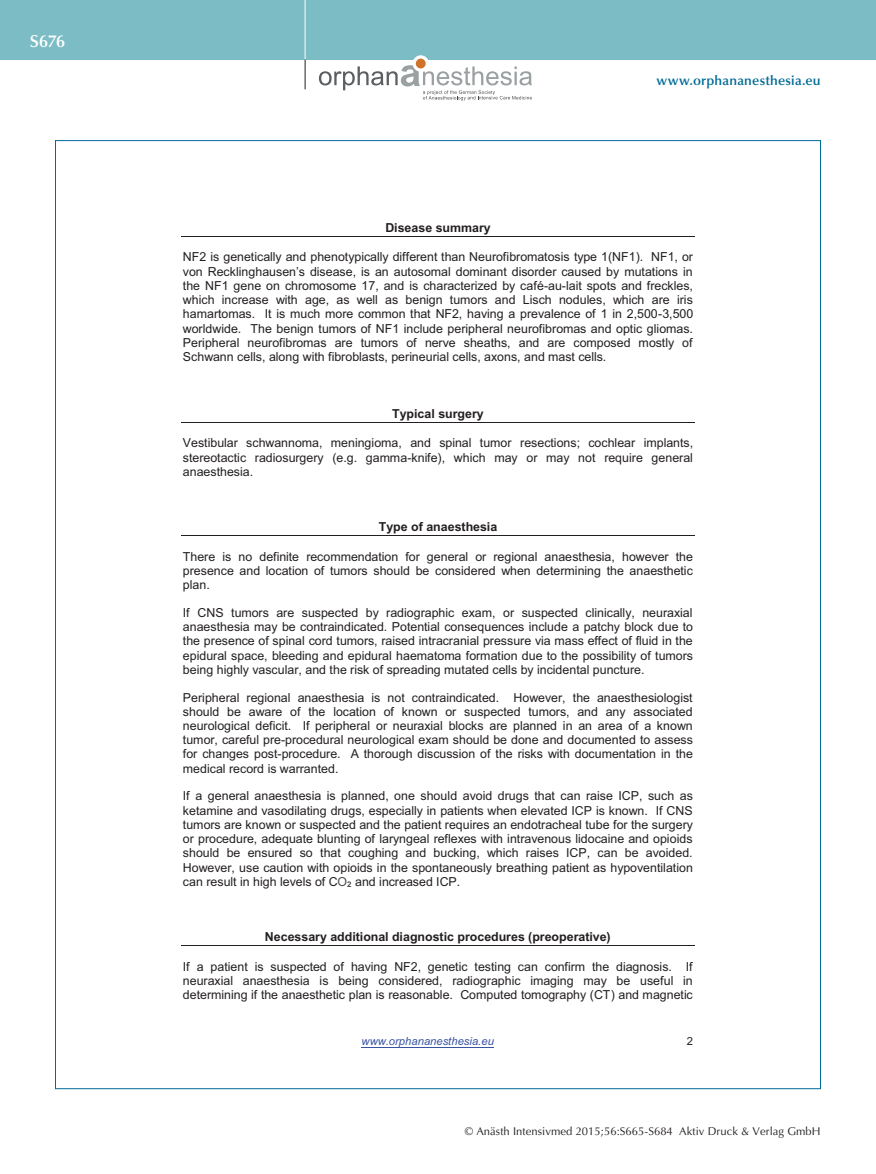
<style>
.page{position:relative;width:876px;height:1174px;background:#fff}
.page>*{position:absolute;margin:0;border:0;box-sizing:border-box;transform-origin:0 0}
.t1{font:600 17.25px "Optima";color:#fff}
.t2{font:600 13.5px "Optima";letter-spacing:.015em;color:#006b98}
.t3{font:12.45px/14.2px "Arial";color:#231f20;text-align:justify}
.t4{font:700 12.45px "Arial";color:#231f20}
.t5{font:12.45px "Arial";color:#231f20}
.t6{font:11.25px "Optima";letter-spacing:.005em;color:#231f20}
.t7{font:italic 11.25px "Arial";color:#3853a3}
.t8{font:11.25px "Arial";color:#231f20}
.s1{color:#4a4b4c}
</style>
<div class="page">
<div style="left:0;top:0;width:876px;height:60px;background:#7cbcc5"></div>
<hr style="left:305px;top:0;width:1px;height:60px;background:#fff">
<svg style="left:305px;top:60px;width:1px;height:29px"></svg>
<svg style="left:412px;top:55px;width:17px;height:17px"></svg>
<div style="left:416px;top:59px;width:10px;height:9px;background:#d0732a;border-radius:50%"></div>
<svg style="left:319px;top:65px;width:213px;height:35px"></svg>
<hr style="left:362px;top:1046px;width:132px;height:1px;background:#3853a3">
<hr style="left:181px;top:236px;width:514px;height:1px;background:#231f20">
<hr style="left:181px;top:422px;width:514px;height:1px;background:#231f20">
<hr style="left:181px;top:535px;width:514px;height:1px;background:#231f20">
<hr style="left:181px;top:945px;width:514px;height:1px;background:#231f20">
<h1 class="t1" style="left:30px;top:31px;width:37px">S676</h1>
<p class="t2" style="left:656px;top:73px;width:166px">www.orphananesthesia.eu</p>
<p class="t4" style="left:385px;top:219px;width:107px">Disease summary</p>
<p class="t3" style="left:183px;top:250px;width:512px">NF2 is genetically and phenotypically different than Neurofibromatosis type 1(NF1). NF1, or</p>
<p class="t5" style="left:183px;top:263px;width:511px">von Recklinghausen’s disease, is an autosomal dominant disorder caused by mutations in</p>
<p class="t3" style="left:183px;top:278px;width:512px">the NF1 gene on chromosome 17, and is characterized by café-au-lait spots and freckles, which increase with age, as well as benign tumors and Lisch nodules, which are iris hamartomas. It is much more common that NF2, having a prevalence of 1 in 2,500-3,500 worldwide. The benign tumors of NF1 include peripheral neurofibromas and optic gliomas.<br>Peripheral neurofibromas are tumors of nerve sheaths, and are composed mostly of Schwann cells, along with fibroblasts, perineurial cells, axons, and mast cells.</p>
<p class="t4" style="left:392px;top:405px;width:93px">Typical surgery</p>
<p class="t3" style="left:183px;top:436px;width:512px">Vestibular schwannoma, meningioma, and spinal tumor resections; cochlear implants, stereotactic radiosurgery (e.g. gamma-knife), which may or may not require general anaesthesia.</p>
<p class="t4" style="left:379px;top:518px;width:120px">Type of anaesthesia</p>
<p class="t3" style="left:183px;top:549px;width:512px">There is no definite recommendation for general or regional anaesthesia, however the presence and location of tumors should be considered when determining the anaesthetic plan.</p>
<p class="t3" style="left:183px;top:605px;width:512px">If CNS tumors are suspected by radiographic exam, or suspected clinically, neuraxial anaesthesia may be contraindicated. Potential consequences include a patchy block due to the presence of spinal cord tumors, raised intracranial pressure via mass effect of fluid in the epidural space, bleeding and epidural haematoma formation due to the possibility of tumors being highly vascular, and the risk of spreading mutated cells by incidental puncture.</p>
<p class="t3" style="left:183px;top:690px;width:511px">Peripheral regional anaesthesia is not contraindicated. However, the anaesthesiologist should be aware of the location of known or suspected tumors, and any associated neurological deficit. If peripheral or neuraxial blocks are planned in an area of a known tumor, careful pre-procedural neurological exam should be done and documented to assess for changes post-procedure. A thorough discussion of the risks with documentation in the medical record is warranted.</p>
<p class="t3" style="left:183px;top:789px;width:512px">If a general anaesthesia is planned, one should avoid drugs that can raise ICP, such as ketamine and vasodilating drugs, especially in patients when elevated ICP is known. If CNS tumors are known or suspected and the patient requires an endotracheal tube for the surgery or procedure, adequate blunting of laryngeal reflexes with intravenous lidocaine and opioids should be ensured so that coughing and bucking, which raises ICP, can be avoided.<br>However, use caution with opioids in the spontaneously breathing patient as hypoventilation can result in high levels of C<span class="s1">O</span><sub>2</sub> and increased ICP.</p>
<p class="t4" style="left:265px;top:928px;width:347px">Necessary additional diagnostic procedures (preoperative)</p>
<p class="t3" style="left:183px;top:959px;width:511px">If a patient is suspected of having NF2, genetic testing can confirm the diagnosis. If neuraxial anaesthesia is being considered, radiographic imaging may be useful in determining if the anaesthetic plan is reasonable. Computed tomography (CT) and magnetic</p>
<p class="t7" style="left:362px;top:1034px;width:134px">www.orphananesthesia.eu</p>
<p class="t8" style="left:687px;top:1034px;width:8px">2</p>
<p class="t6" style="left:465px;top:1125px;width:357px">© Anästh Intensivmed 2015;56:S665-S684 Aktiv Druck &amp; Verlag GmbH</p>
</div>
